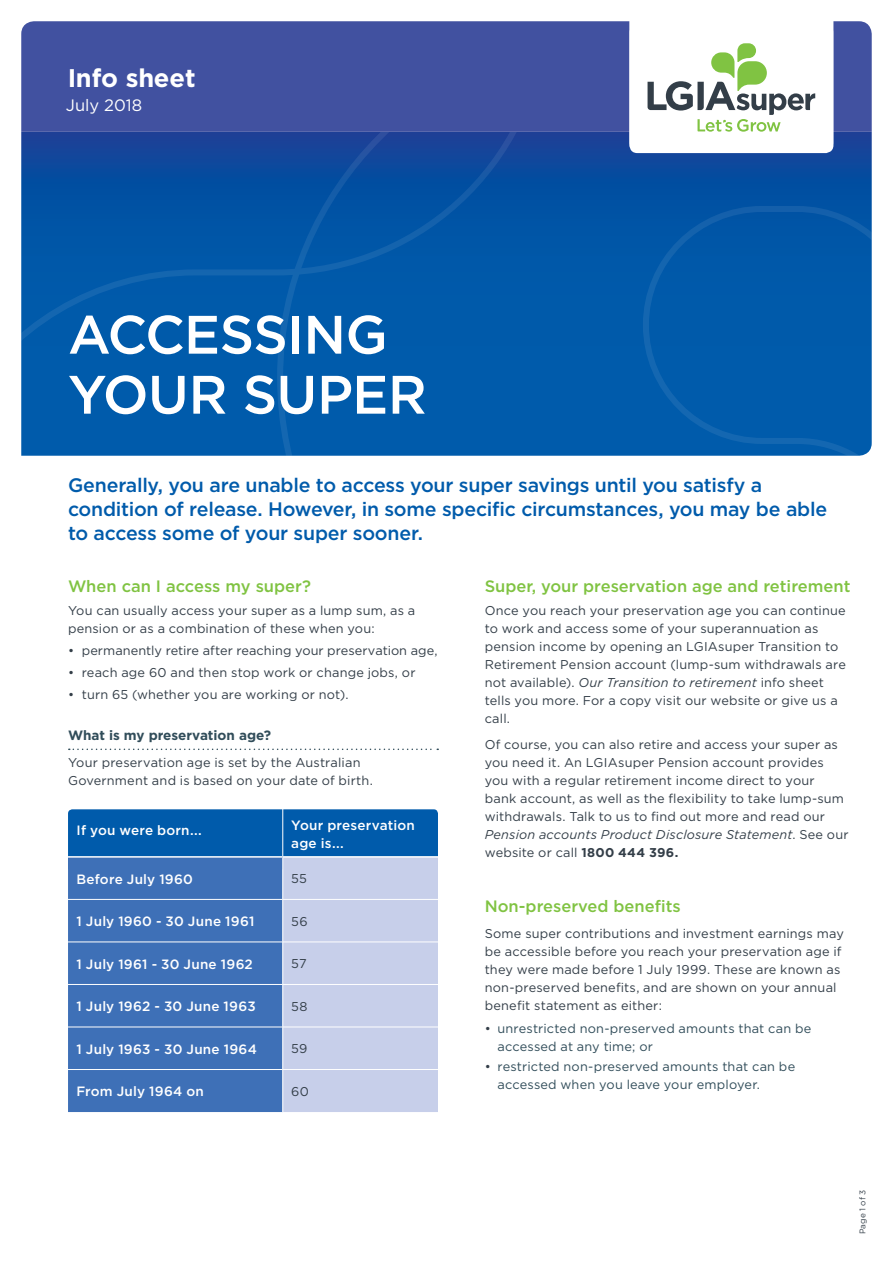
<style>
.page{position:relative;width:893px;height:1263px;background:#fff}
.page>*{position:absolute;margin:0;border:0;box-sizing:border-box;transform-origin:0 0}
.Title_28pt_34pt_Book{font:500 54px/60px "Gotham";letter-spacing:-.015em;color:#fff}
.t1{font:700 25.5px "Gotham";color:#fff}
.Intro_text__grey_12p{font:500 19.5px/24px "Gotham";letter-spacing:-.015em;color:#005bab}
.Heading_level_2__gre{font:500 16.5px "Gotham";color:#80c342}
.Body_copy_grey__8_5p{font:500 16.5px "Gotham";color:#80c342}
.t2{font:16.5px "Gotham";color:#fff}
.Table_heading_left{font:500 13.5px/18px "Gotham";letter-spacing:.015em;color:#fff}
.Figure_table_title{font:700 13.5px "Gotham";color:#314d5a}
.Body_copy_grey__8_5p-2{font:12.75px/18px "Gotham";letter-spacing:.015em;color:#333e48}
.t3{font:12.75px/18px "Gotham";letter-spacing:.015em;color:#314d5a}
.Paragraph_Style_1{font:12.75px "Gotham";letter-spacing:.02em;color:#333e48}
.t4{font:8.25px "Gotham";color:#333e48}
.s1{font-style:italic}
.s2{font-weight:700}
.s3{color:#333e48}
</style>
<div class="page">
<div style="left:21px;top:415px;width:253px;height:41px;background:#005bab"></div>
<svg style="left:274px;top:132px;width:598px;height:324px;background:#0354a5"></svg>
<svg style="left:21px;top:132px;width:531px;height:283px;background:#0355a6"></svg>
<svg style="left:640px;top:203px;width:232px;height:253px;background:#015aa9"></svg>
<div style="left:21px;top:21px;width:851px;height:111px;background:#4151a0"></div>
<svg style="left:69px;top:748px;width:369px;height:2px"></svg>
<svg style="left:68px;top:809px;width:370px;height:303px;background:#648ec7"></svg>
<hr style="left:283px;top:858px;width:1px;height:41px;background:#fff">
<hr style="left:68px;top:899px;width:215px;height:1px;background:#fff">
<hr style="left:283px;top:899px;width:155px;height:1px;background:#fff">
<hr style="left:283px;top:899px;width:1px;height:43px;background:#fff">
<hr style="left:68px;top:942px;width:215px;height:1px;background:#fff">
<hr style="left:283px;top:942px;width:155px;height:1px;background:#fff">
<hr style="left:283px;top:942px;width:1px;height:42px;background:#fff">
<hr style="left:68px;top:984px;width:215px;height:1px;background:#fff">
<hr style="left:283px;top:984px;width:155px;height:1px;background:#fff">
<hr style="left:283px;top:984px;width:1px;height:43px;background:#fff">
<hr style="left:68px;top:1027px;width:215px;height:1px;background:#fff">
<hr style="left:283px;top:1027px;width:155px;height:1px;background:#fff">
<hr style="left:283px;top:1027px;width:1px;height:42px;background:#fff">
<hr style="left:68px;top:1069px;width:215px;height:1px;background:#fff">
<hr style="left:283px;top:1069px;width:155px;height:1px;background:#fff">
<hr style="left:283px;top:1070px;width:1px;height:42px;background:#fff">
<hr style="left:283px;top:784px;width:1px;height:72px;background:#fff">
<hr style="left:68px;top:856px;width:215px;height:2px;background:#fff">
<hr style="left:283px;top:856px;width:155px;height:2px;background:#fff">
<svg style="left:629px;top:21px;width:204px;height:132px"></svg>
<p class="t1" style="left:68px;top:61px;width:130px">Info sheet</p>
<p class="t2" style="left:66px;top:95px;width:78px">July 2018</p>
<p class="Title_28pt_34pt_Book" style="left:68px;top:304px;width:360px">ACCESSING<br>YOUR SUPER</p>
<p class="Intro_text__grey_12p" style="left:68px;top:473px;width:761px">Generally, you are unable to access your super savings until you satisfy a condition of release. However, in some specific circumstances, you may be able to access some of your super sooner.</p>
<p class="Heading_level_2__gre" style="left:68px;top:576px;width:244px">When can I access my super?</p>
<p class="Body_copy_grey__8_5p-2" style="left:68px;top:601px;width:349px">You can usually access your super as a lump sum, as a pension or as a combination of these when you:</p>
<p class="Body_copy_grey__8_5p-2" style="left:68px;top:641px;width:371px">• permanently retire after reaching your preservation age,</p>
<p class="Body_copy_grey__8_5p-2" style="left:68px;top:663px;width:349px">• reach age 60 and then stop work or change jobs, or</p>
<p class="Body_copy_grey__8_5p-2" style="left:68px;top:685px;width:282px">• turn 65 (whether you are working or not).</p>
<p class="Figure_table_title" style="left:68px;top:726px;width:205px">What is my preservation age?</p>
<p class="Body_copy_grey__8_5p-2" style="left:68px;top:753px;width:306px">Your preservation age is set by the Australian<br>Government and is based on your date of birth.</p>
<p class="Table_heading_left" style="left:77px;top:821px;width:127px">If you were born...</p>
<p class="Table_heading_left" style="left:291px;top:816px;width:125px">Your preservation age is...</p>
<p class="Table_heading_left" style="left:77px;top:869px;width:118px">Before July 1960</p>
<p class="Paragraph_Style_1" style="left:291px;top:870px;width:17px">55</p>
<p class="Table_heading_left" style="left:77px;top:912px;width:179px">1 July 1960 - 30 June 1961</p>
<p class="Paragraph_Style_1" style="left:291px;top:913px;width:18px">56</p>
<p class="Table_heading_left" style="left:77px;top:955px;width:178px">1 July 1961 - 30 June 1962</p>
<p class="Paragraph_Style_1" style="left:291px;top:956px;width:17px">57</p>
<p class="Table_heading_left" style="left:77px;top:997px;width:181px">1 July 1962 - 30 June 1963</p>
<p class="Paragraph_Style_1" style="left:291px;top:998px;width:18px">58</p>
<p class="Table_heading_left" style="left:77px;top:1040px;width:182px">1 July 1963 - 30 June 1964</p>
<p class="Paragraph_Style_1" style="left:291px;top:1041px;width:18px">59</p>
<p class="Table_heading_left" style="left:77px;top:1082px;width:129px">From July 1964 on</p>
<p class="Paragraph_Style_1" style="left:291px;top:1083px;width:19px">60</p>
<p class="Heading_level_2__gre" style="left:485px;top:576px;width:367px">Super, your preservation age and retirement</p>
<p class="Body_copy_grey__8_5p-2" style="left:485px;top:601px;width:363px">Once you reach your preservation age you can continue to work and access some of your superannuation as pension income by opening an LGIAsuper Transition to Retirement Pension account (lump-sum withdrawals are not available). <span class="s1">Our Transition to retirement</span> info sheet tells you more. For a copy visit our website or give us a call.</p>
<p class="Body_copy_grey__8_5p-2" style="left:485px;top:735px;width:365px">Of course, you can also retire and access your super as you need it. An LGIAsuper Pension account provides you with a regular retirement income direct to your bank account, as well as the flexibility to take lump-sum withdrawals. Talk to us to find out more and read our <span class="s1">Pension accounts Product Disclosure Statement</span>. See our website or call <span class="s2">1800 444 396.</span></p>
<p class="Body_copy_grey__8_5p" style="left:485px;top:895px;width:197px">Non-preserved benefits</p>
<p class="Body_copy_grey__8_5p-2" style="left:485px;top:924px;width:361px">Some super contributions and investment earnings may be accessible before you reach your preservation age if they were made before 1 July 1999. These are known as non-preserved benefits, and are shown on your annual benefit statement as either:</p>
<p class="t3" style="left:497px;top:1019px;width:315px;text-indent:-13px"><span class="s3">•</span> unrestricted non-preserved amounts that can be accessed at any time; or</p>
<p class="t3" style="left:497px;top:1057px;width:299px;text-indent:-13px"><span class="s3">•</span> restricted non-preserved amounts that can be accessed when you leave your employer.</p>
<p class="t4" style="left:857px;top:1234px;width:46px;rotate:-90deg">Page 1 of 3</p>
</div>
